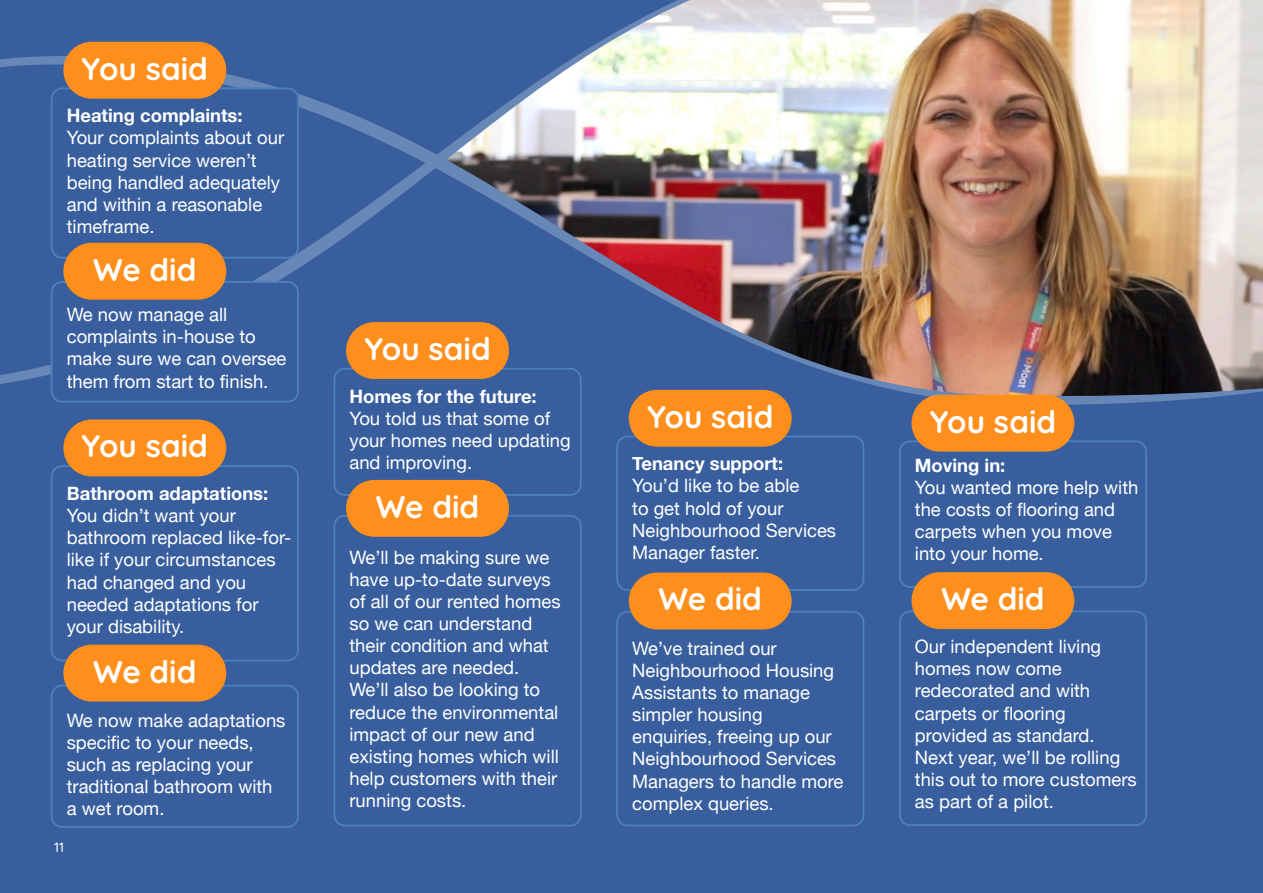
<style>
.page{position:relative;width:1263px;height:893px;background:#385e9d}
.page>*{position:absolute;margin:0;border:0;box-sizing:border-box;transform-origin:0 0}
.t1{font:700 31.35px "Quicksand";color:#fff}
.t2{font:18.45px/22.2px "Helvetica Neue";color:#fff}
.t3{font:500 13.5px "Quicksand";color:#fff}
.s1{font-weight:700}
</style>
<div class="page">
<svg style="left:1161px;top:50px;width:102px;height:352px;background:#c3b7aa"></svg>
<img style="left:0;top:0;width:1161px;height:429px">
<div style="left:334px;top:369px;width:247px;height:126px;background:#385e9d;border-radius:10px"></div>
<div style="left:333px;top:368px;width:249px;height:128px;border:2px solid #4a81bd;border-radius:10px"></div>
<div style="left:346px;top:322px;width:163px;height:57px;background:#fe8f1d;border-radius:28px"></div>
<div style="left:333px;top:515px;width:249px;height:311px;border:2px solid #4a81bd;border-radius:10px"></div>
<div style="left:346px;top:480px;width:163px;height:57px;background:#fe8f1d;border-radius:28px"></div>
<div style="left:52px;top:88px;width:246px;height:170px;background:#385e9d;border-radius:10px"></div>
<div style="left:51px;top:87px;width:248px;height:172px;border:2px solid #4a81bd;border-radius:10px"></div>
<div style="left:63px;top:42px;width:163px;height:57px;background:#fe8f1d;border-radius:28px"></div>
<div style="left:52px;top:282px;width:246px;height:120px;background:#385e9d;border-radius:10px"></div>
<div style="left:51px;top:281px;width:248px;height:122px;border:2px solid #4a81bd;border-radius:10px"></div>
<div style="left:63px;top:243px;width:163px;height:57px;background:#fe8f1d;border-radius:28px"></div>
<div style="left:616px;top:436px;width:248px;height:155px;border:2px solid #4a81bd;border-radius:10px"></div>
<div style="left:629px;top:390px;width:163px;height:57px;background:#fe8f1d;border-radius:28px"></div>
<div style="left:616px;top:611px;width:248px;height:215px;border:2px solid #4a81bd;border-radius:10px"></div>
<div style="left:629px;top:573px;width:163px;height:56px;background:#fe8f1d;border-radius:28px"></div>
<div style="left:51px;top:465px;width:248px;height:196px;border:2px solid #4a81bd;border-radius:10px"></div>
<div style="left:63px;top:419px;width:163px;height:57px;background:#fe8f1d;border-radius:28px"></div>
<div style="left:51px;top:685px;width:248px;height:143px;border:2px solid #4a81bd;border-radius:10px"></div>
<div style="left:63px;top:645px;width:163px;height:56px;background:#fe8f1d;border-radius:28px"></div>
<div style="left:899px;top:440px;width:248px;height:148px;border:2px solid #4a81bd;border-radius:10px"></div>
<div style="left:911px;top:395px;width:163px;height:57px;background:#fe8f1d;border-radius:28px"></div>
<div style="left:899px;top:610px;width:248px;height:216px;border:2px solid #4a81bd;border-radius:10px"></div>
<div style="left:911px;top:572px;width:163px;height:57px;background:#fe8f1d;border-radius:28px"></div>
<p class="t1" style="left:82px;top:44px;width:128px">You said</p>
<p class="t2" style="left:67px;top:106px;width:219px"><span class="s1">Heating complaints:<br></span>Your complaints about our heating service weren’t being handled adequately and within a reasonable timeframe.</p>
<p class="t1" style="left:93px;top:245px;width:105px">We did</p>
<p class="t2" style="left:67px;top:305px;width:221px">We now manage all complaints in-house to make sure we can oversee them from start to finish.</p>
<p class="t1" style="left:82px;top:422px;width:128px">You said</p>
<p class="t2" style="left:67px;top:483px;width:226px"><span class="s1">Bathroom adaptations:<br></span>You didn’t want your bathroom replaced like-for&shy;like if your circumstances had changed and you needed adaptations for your disability.</p>
<p class="t1" style="left:93px;top:647px;width:105px">We did</p>
<p class="t2" style="left:67px;top:710px;width:220px">We now make adaptations specific to your needs, such as replacing your traditional bathroom with a wet room.</p>
<p class="t3" style="left:54px;top:837px;width:12px">11</p>
<p class="t1" style="left:364px;top:325px;width:128px">You said</p>
<p class="t2" style="left:349px;top:386px;width:223px"><span class="s1">Homes for the future:<br></span>You told us that some of your homes need updating and improving.</p>
<p class="t1" style="left:376px;top:482px;width:105px">We did</p>
<p class="t2" style="left:349px;top:547px;width:213px">We’ll be making sure we have up-to-date surveys of all of our rented homes so we can understand their condition and what updates are needed.<br>We’ll also be looking to reduce the environmental impact of our new and existing homes which will help customers with their running costs.</p>
<p class="t1" style="left:647px;top:392px;width:128px">You said</p>
<p class="t2" style="left:632px;top:454px;width:205px"><span class="s1">Tenancy support:<br></span>You’d like to be able<br>to get hold of your<br>Neighbourhood Services<br>Manager faster.</p>
<p class="t1" style="left:659px;top:575px;width:105px">We did</p>
<p class="t2" style="left:632px;top:638px;width:213px">We’ve trained our<br>Neighbourhood Housing<br>Assistants to manage simpler housing enquiries, freeing up our<br>Neighbourhood Services<br>Managers to handle more complex queries.</p>
<p class="t1" style="left:930px;top:397px;width:128px">You said</p>
<p class="t2" style="left:915px;top:455px;width:225px"><span class="s1">Moving in:<br></span>You wanted more help with the costs of flooring and carpets when you move into your home.</p>
<p class="t1" style="left:941px;top:575px;width:105px">We did</p>
<p class="t2" style="left:915px;top:637px;width:223px">Our independent living homes now come redecorated and with carpets or flooring provided as standard.<br>Next year, we’ll be rolling this out to more customers as part of a pilot.</p>
</div>
